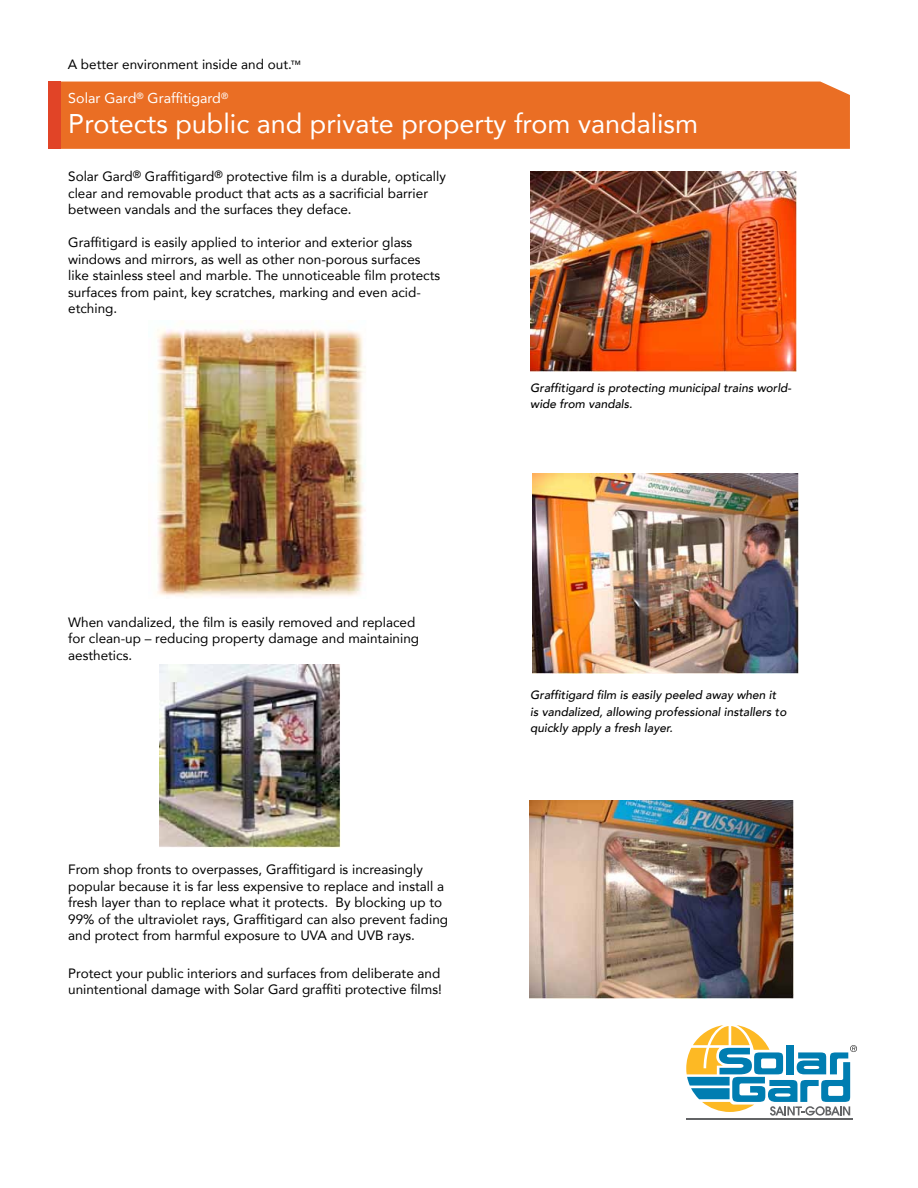
<style>
.page{position:relative;width:918px;height:1188px;background:#fff}
.page>*{position:absolute;margin:0;border:0;box-sizing:border-box;transform-origin:0 0}
.t1{font:27px "Avenir LT Com";color:#fff}
.t2{font:14.25px "Avenir LT Com";color:#fff}
.t3{font:13.5px/16.5px "Avenir LT Com";color:#000}
.t4{font:italic 500 12px/16.5px "Avenir LT Com";color:#000}
.s1{font-size:10.5px}
</style>
<div class="page">
<div style="left:60px;top:82px;width:790px;height:67px;background:#ea6e24"></div>
<div style="left:48px;top:81px;width:12px;height:68px;background:#e14427"></div>
<img style="left:157px;top:328px;width:208px;height:270px">
<img style="left:159px;top:665px;width:181px;height:182px">
<img style="left:530px;top:172px;width:267px;height:200px">
<img style="left:533px;top:474px;width:266px;height:200px">
<img style="left:529px;top:800px;width:264px;height:198px">
<svg style="left:686px;top:1025px;width:171px;height:91px"></svg>
<hr style="left:686px;top:1119px;width:166px;height:1px;background:#636466">
<p class="t3" style="left:68px;top:56px;width:235px">A better environment inside and out.<span class="s1">™</span></p>
<p class="t2" style="left:68px;top:90px;width:161px">Solar Gard<sup>®</sup> Graffitigard<sup>®</sup></p>
<h1 class="t1" style="left:68px;top:107px;width:631px">Protects public and private property from vandalism</h1>
<p class="t3" style="left:68px;top:168px;width:379px">Solar Gard<sup>®</sup> Graffitigard<sup>®</sup> protective film is a durable, optically clear and removable product that acts as a sacrificial barrier between vandals and the surfaces they deface.</p>
<p class="t3" style="left:68px;top:234px;width:374px">Graffitigard is easily applied to interior and exterior glass windows and mirrors, as well as other non-porous surfaces like stainless steel and marble. The unnoticeable film protects surfaces from paint, key scratches, marking and even acid&shy;etching.</p>
<p class="t3" style="left:68px;top:614px;width:352px">When vandalized, the film is easily removed and replaced for clean-up – reducing property damage and maintaining aesthetics.</p>
<p class="t3" style="left:68px;top:861px;width:381px">From shop fronts to overpasses, Graffitigard is increasingly popular because it is far less expensive to replace and install a fresh layer than to replace what it protects. By blocking up to 99% of the ultraviolet rays, Graffitigard can also prevent fading and protect from harmful exposure to UVA and UVB rays.</p>
<p class="t3" style="left:68px;top:965px;width:375px">Protect your public interiors and surfaces from deliberate and unintentional damage with Solar Gard graffiti protective films!</p>
<p class="t4" style="left:530px;top:379px;width:263px">Graffitigard is protecting municipal trains world&shy;wide from vandals.</p>
<p class="t4" style="left:530px;top:687px;width:258px">Graffitigard film is easily peeled away when it is vandalized, allowing professional installers to quickly apply a fresh layer.</p>
</div>
